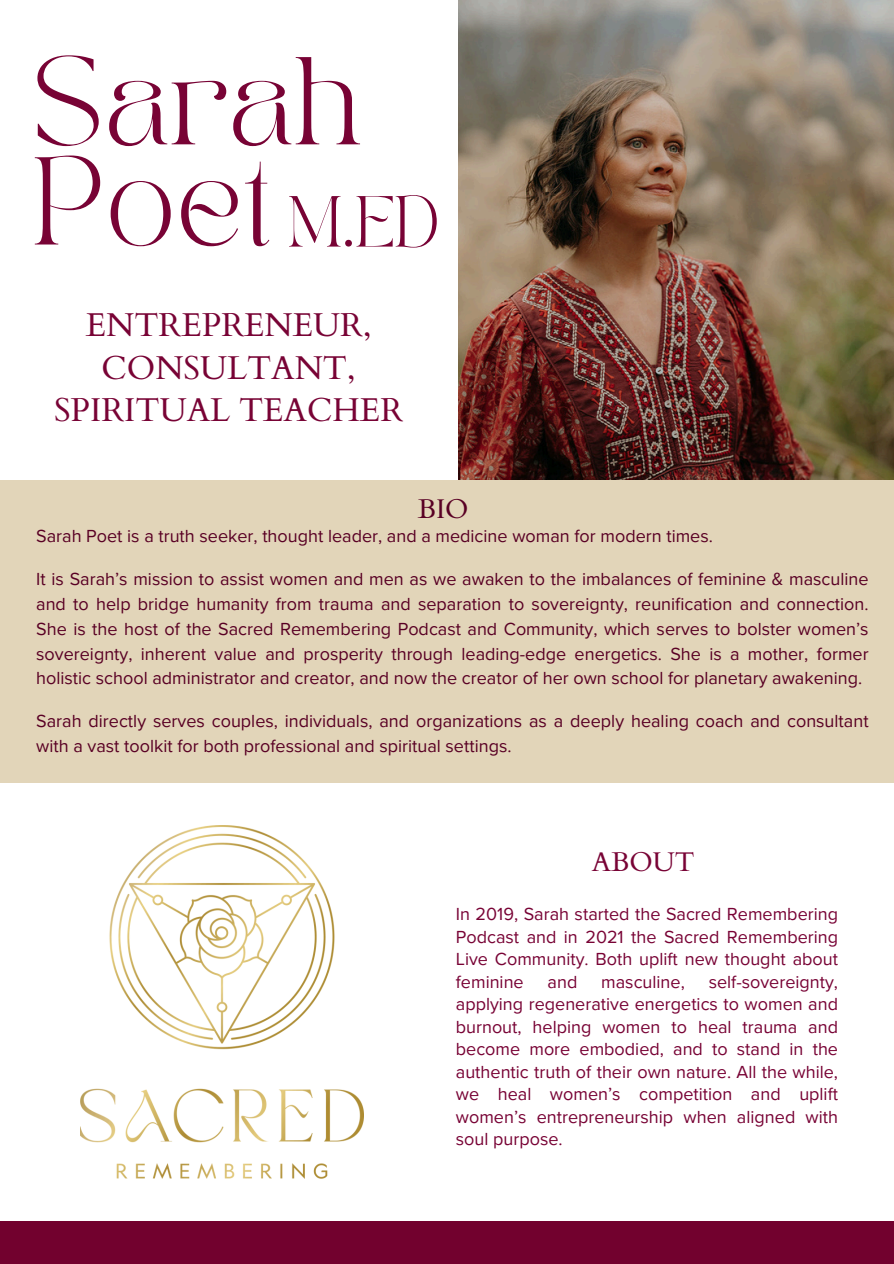
<style>
.page{position:relative;width:894px;height:1264px;background:#fff}
.page>*{position:absolute;margin:0;border:0;box-sizing:border-box;transform-origin:0 0}
.t1{font:87.15px/100.2px "TAN PEARL Regular";color:#780335}
.t2{font:50.4px "TAN PEARL Regular";color:#780335}
.t3{font:33px/42.8px "Cardo";color:#780335;text-align:center}
.t4{font:27px "Cardo";color:#780335}
.t5{font:27px "Cardo";color:#590024}
.t6{font:18px/24.8px "Proxima Nova";color:#590024;text-align:justify}
.t7{font:18px/22.5px "Proxima Nova";color:#780335;text-align:justify}
</style>
<div class="page">
<img style="left:458px;top:0;width:435px;height:480px">
<div style="left:0;top:1221px;width:893px;height:42px;background:#72012e"></div>
<div style="left:0;top:480px;width:893px;height:303px;background:#e2d5b9"></div>
<img style="left:81px;top:825px;width:282px;height:353px">
<h1 class="t1" style="left:32px;top:61px;width:331px">Sarah<br>Poet</h1>
<h4 class="t2" style="left:287px;top:195px;width:154px">M.ED</h4>
<p class="t3" style="left:54px;top:304px;width:350px">ENTREPRENEUR,<br>CONSULTANT,<br>SPIRITUAL TEACHER</p>
<h3 class="t5" style="left:417px;top:491px;width:52px">BIO</h3>
<p class="t6" style="left:36px;top:524px;width:678px">Sarah Poet is a truth seeker, thought leader, and a medicine woman for modern times.</p>
<p class="t6" style="left:36px;top:567px;width:833px">It is Sarah’s mission to assist women and men as we awaken to the imbalances of feminine &amp; masculine and to help bridge humanity from trauma and separation to sovereignty, reunification and connection.<br>She is the host of the Sacred Remembering Podcast and Community, which serves to bolster women’s sovereignty, inherent value and prosperity through leading-edge energetics. She is a mother, former holistic school administrator and creator, and now the creator of her own school for planetary awakening.</p>
<p class="t6" style="left:36px;top:709px;width:833px">Sarah directly serves couples, individuals, and organizations as a deeply healing coach and consultant with a vast toolkit for both professional and spiritual settings.</p>
<p class="t4" style="left:591px;top:844px;width:104px">ABOUT</p>
<h2 class="t7" style="left:455px;top:903px;width:383px">In 2019, Sarah started the Sacred Remembering Podcast and in 2021 the Sacred Remembering Live Community. Both uplift new thought about feminine</h2>
<h2 class="t7" style="left:455px;top:971px;width:383px;text-indent:253px">self-sovereignty, applying regenerative energetics to women and burnout, helping women to heal trauma and become more embodied, and to stand in the authentic truth of their own nature. All the while, we heal women’s competition and uplift women’s entrepreneurship when aligned with soul purpose.</h2>
<h2 class="t7" style="left:547px;top:971px;width:31px">and</h2>
<h2 class="t7" style="left:601px;top:971px;width:85px">masculine,</h2>
</div>
